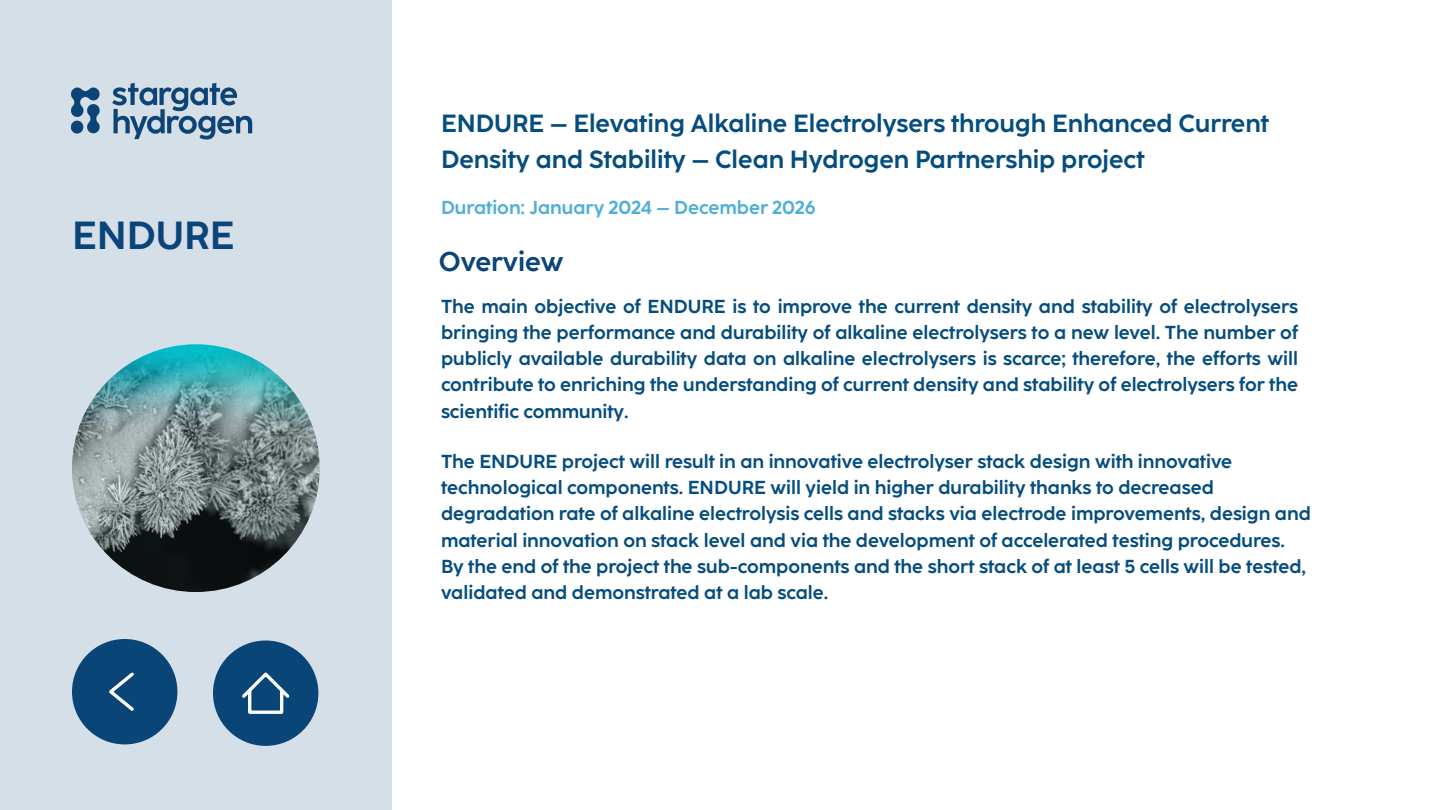
<style>
.page{position:relative;width:1440px;height:810px;background:#fff}
.page>*{position:absolute;margin:0;border:0;box-sizing:border-box;transform-origin:0 0}
.t1{font:700 39px "Coco Sharp Trial";color:#0a4479}
.t2{font:700 27px "Coco Sharp Trial";color:#0a4479}
.t3{font:700 24.75px/36px "Coco Sharp";color:#054d7e}
.t4{font:700 18.75px/26.2px "Coco Sharp";color:#054d7e;text-align:justify}
.t5{font:700 18.75px "Coco Sharp";color:#50afd7}
</style>
<div class="page">
<div style="left:0;top:0;width:392px;height:810px;background:#d5dfe7"></div>
<img style="left:72px;top:344px;width:248px;height:248px;border-radius:124px">
<div style="left:72px;top:639px;width:105px;height:105px;background:#0a4578;border-radius:50%"></div>
<svg style="left:109px;top:672px;width:25px;height:39px"></svg>
<div style="left:213px;top:641px;width:105px;height:105px;background:#0a4578;border-radius:50%"></div>
<svg style="left:242px;top:672px;width:48px;height:42px"></svg>
<img style="left:71px;top:82px;width:182px;height:58px">
<h1 class="t1" style="left:72px;top:212px;width:164px">ENDURE</h1>
<h3 class="t3" style="left:441px;top:105px;width:829px">ENDURE – Elevating Alkaline Electrolysers through Enhanced Current<br>Density and Stability – Clean Hydrogen Partnership project</h3>
<p class="t5" style="left:441px;top:196px;width:376px">Duration: January 2024 – December 2026</p>
<h2 class="t2" style="left:439px;top:246px;width:126px">Overview</h2>
<p class="t4" style="left:441px;top:293px;width:859px">The main objective of ENDURE is to improve the current density and stability of electrolysers bringing the performance and durability of alkaline electrolysers to a new level. The number of publicly available durability data on alkaline electrolysers is scarce; therefore, the efforts will contribute to enriching the understanding of current density and stability of electrolysers for the scientific community.</p>
<p class="t4" style="left:441px;top:448px;width:871px;text-align:left">The ENDURE project will result in an innovative electrolyser stack design with innovative technological components. ENDURE will yield in higher durability thanks to decreased degradation rate of alkaline electrolysis cells and stacks via electrode improvements, design and material innovation on stack level and via the development of accelerated testing procedures.<br>By the end of the project the sub-components and the short stack of at least 5 cells will be tested, validated and demonstrated at a lab scale.</p>
</div>
